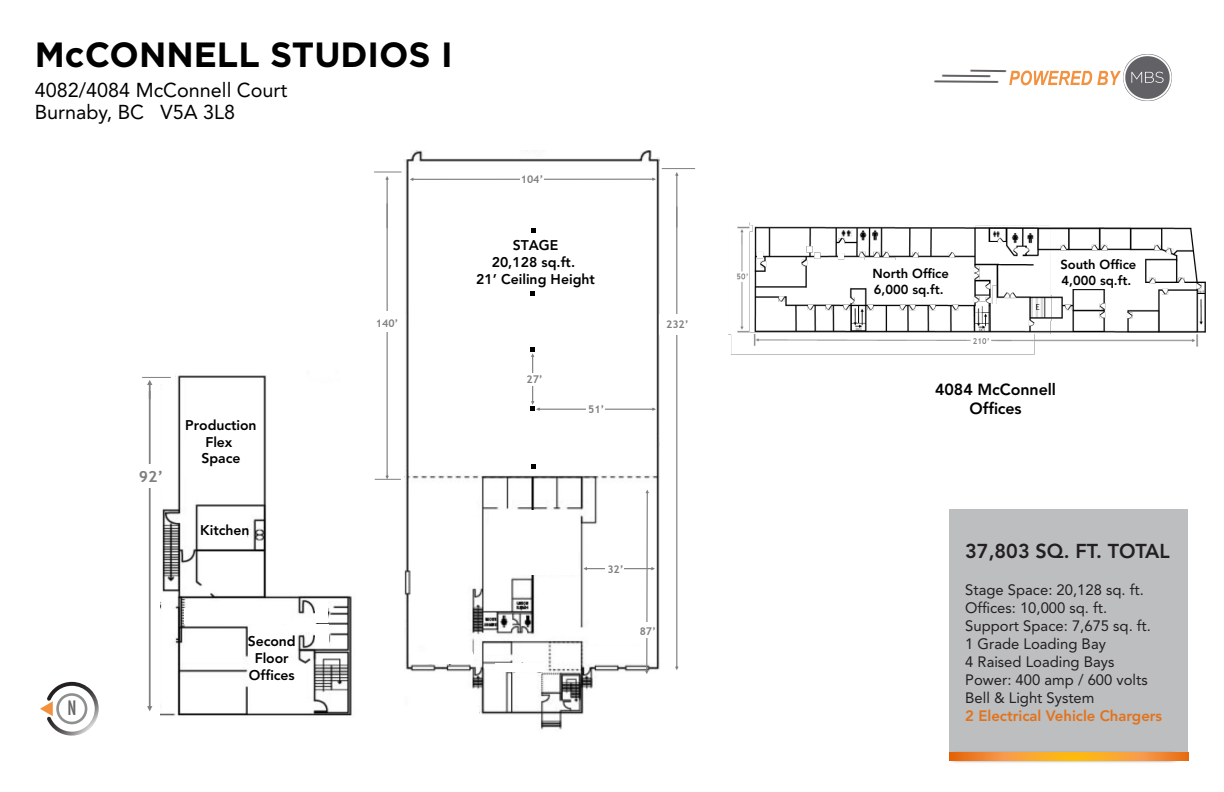
<style>
.page{position:relative;width:1224px;height:792px;background:#fff}
.page>*{position:absolute;margin:0;border:0;box-sizing:border-box;transform-origin:0 0}
.t1{font:700 35px "Gotham";color:#000}
.t2{font:20px/22px "Avenir LT Std";color:#000}
.t3{font:800 20px "Avenir LT Std";color:#231f20}
.t4{font:500 condensed 19.3px "Futura";color:#666669}
.t5{font:800 16px/19.2px "Avenir LT Std";letter-spacing:-.005em;color:#000;text-align:center}
.t6{font:700 15.4px "Trebuchet MS";color:#808080}
.t7{font:15px/18px "Avenir LT Std";color:#231f20}
.t8{font:800 15px "Avenir LT Std";color:#e3721a}
.t9{font:800 14px/16.8px "Avenir LT Std";letter-spacing:-.005em;color:#000;text-align:center}
.t10{font:800 13px/15.6px "Avenir LT Std";color:#000}
.t11{font:700 10.6px "Trebuchet MS";color:#808080}
</style>
<div class="page">
<img style="left:405px;top:150px;width:254px;height:580px">
<div style="left:486px;top:336px;width:103px;height:72px;background:#fff"></div>
<div style="left:411px;top:546px;width:46px;height:68px;background:#fff"></div>
<div style="left:489px;top:511px;width:89px;height:64px;background:#fff"></div>
<div style="left:412px;top:652px;width:61px;height:12px;background:#fff"></div>
<div style="left:495px;top:664px;width:50px;height:8px;background:#fff"></div>
<div style="left:393px;top:144px;width:17px;height:15px;background:#fff"></div>
<div style="left:653px;top:147px;width:26px;height:10px;background:#fff"></div>
<div style="left:405px;top:708px;width:74px;height:8px;background:#fff"></div>
<div style="left:585px;top:705px;width:81px;height:15px;background:#fff"></div>
<hr style="left:662px;top:168px;width:33px;height:1px;background:#808080">
<svg style="left:675px;top:172px;width:4px;height:498px"></svg>
<svg style="left:374px;top:172px;width:28px;height:308px"></svg>
<div style="left:659px;top:314px;width:35px;height:20px;background:#fff"></div>
<svg style="left:531px;top:291px;width:4px;height:4px"></svg>
<svg style="left:531px;top:229px;width:5px;height:4px"></svg>
<svg style="left:531px;top:465px;width:5px;height:4px"></svg>
<svg style="left:531px;top:347px;width:125px;height:64px"></svg>
<div style="left:586px;top:407px;width:18px;height:13px;background:#fff"></div>
<div style="left:633px;top:623px;width:23px;height:15px;background:#fff"></div>
<svg style="left:583px;top:490px;width:72px;height:184px"></svg>
<div style="left:606px;top:563px;width:18px;height:12px;background:#fff"></div>
<svg style="left:410px;top:177px;width:246px;height:4px"></svg>
<div style="left:520px;top:175px;width:24px;height:18px;background:#fff"></div>
<img style="left:160px;top:375px;width:192px;height:341px">
<div style="left:153px;top:370px;width:22px;height:14px;background:#fff"></div>
<div style="left:182px;top:442px;width:77px;height:35px;background:#fff"></div>
<div style="left:202px;top:522px;width:45px;height:24px;background:#fff"></div>
<div style="left:184px;top:608px;width:107px;height:16px;background:#fff"></div>
<div style="left:315px;top:601px;width:12px;height:22px;background:#fff"></div>
<div style="left:315px;top:624px;width:13px;height:24px;background:#fff"></div>
<div style="left:311px;top:364px;width:24px;height:13px;background:#fff"></div>
<svg style="left:142px;top:377px;width:29px;height:334px"></svg>
<div style="left:136px;top:464px;width:25px;height:24px;background:#fff"></div>
<img style="left:934px;top:54px;width:238px;height:47px">
<svg style="left:40px;top:682px;width:59px;height:54px"></svg>
<div style="left:949px;top:509px;width:238px;height:242px;background:#bcbec0"></div>
<img style="left:949px;top:749px;width:240px;height:14px">
<svg style="left:950px;top:753px;width:239px;height:7px;background:#f5992b"></svg>
<img style="left:728px;top:223px;width:478px;height:132px">
<div style="left:1063px;top:260px;width:79px;height:29px;background:#fff"></div>
<div style="left:855px;top:260px;width:64px;height:27px;background:#fff"></div>
<div style="left:868px;top:283px;width:53px;height:21px;background:#fff"></div>
<h1 class="t1" style="left:35px;top:31px;width:419px">McCONNELL STUDIOS I</h1>
<h2 class="t2" style="left:35px;top:80px;width:254px">4082/4084 McConnell Court<br>Burnaby, BC V5A 3L8</h2>
<p class="t11" style="left:521px;top:172px;width:24px">104’</p>
<p class="t9" style="left:476px;top:237px;width:120px">STAGE<br>20,128 sq.ft.<br>21’ Ceiling Height</p>
<p class="t11" style="left:376px;top:317px;width:24px">140’</p>
<p class="t11" style="left:666px;top:318px;width:24px">232’</p>
<p class="t4" style="left:68px;top:695px;width:11px">N</p>
<p class="t6" style="left:139px;top:467px;width:26px">92’</p>
<p class="t9" style="left:185px;top:417px;width:73px">Production<br>Flex<br>Space</p>
<p class="t9" style="left:200px;top:522px;width:51px">Kitchen</p>
<p class="t9" style="left:248px;top:633px;width:49px">Second<br>Floor<br>Offices</p>
<p class="t11" style="left:526px;top:372px;width:18px">27’</p>
<p class="t11" style="left:588px;top:402px;width:18px">51’</p>
<p class="t11" style="left:607px;top:562px;width:18px">32’</p>
<p class="t11" style="left:640px;top:624px;width:18px">87’</p>
<p class="t10" style="left:872px;top:266px;width:78px">North Office<br>6,000 sq.ft.</p>
<p class="t10" style="left:1060px;top:257px;width:78px">South Office<br>4,000 sq.ft.</p>
<p class="t5" style="left:935px;top:379px;width:122px">4084 McConnell<br>Offices</p>
<h2 class="t3" style="left:965px;top:539px;width:206px">37,803 SQ. FT. TOTAL</h2>
<p class="t7" style="left:965px;top:581px;width:187px">Stage Space: 20,128 sq. ft.<br>Offices: 10,000 sq. ft.<br>Support Space: 7,675 sq. ft.<br>1 Grade Loading Bay<br>4 Raised Loading Bays<br>Power: 400 amp / 600 volts<br>Bell &amp; Light System</p>
<p class="t8" style="left:965px;top:707px;width:198px">2 Electrical Vehicle Chargers</p>
</div>
